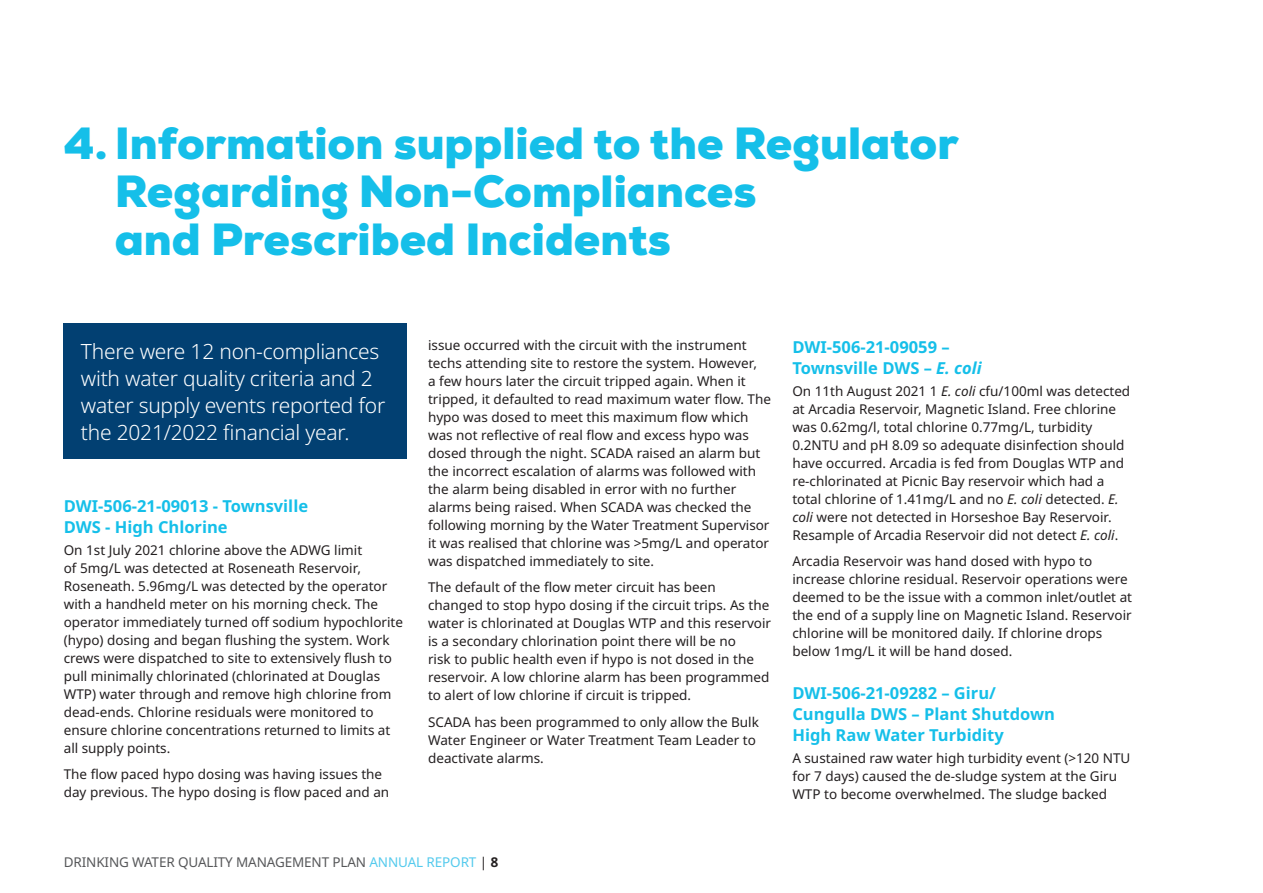
<style>
.page{position:relative;width:1263px;height:893px;background:#fff}
.page>*{position:absolute;margin:0;border:0;box-sizing:border-box;transform-origin:0 0}
.t1{font:900 45px/48px "Nexa";color:#15bfe9}
.Pull_Out{font:300 21px/27px "Noto Sans";letter-spacing:-.01em;color:#fff}
.Paragraph_Heading{font:700 16.5px/21px "Noto Sans";color:#15bfe9}
.t2{font:13.5px/18px "Noto Sans";color:#231f20}
.t3{font:13.5px "Noto Sans";letter-spacing:-.01em;color:#57585a}
.s1{font-style:italic}
.s2{color:#54caed}
.s3{color:#231f20}
.s4{font-weight:700;color:#231f20}
</style>
<div class="page">
<div style="left:64px;top:323px;width:343px;height:136px;background:#024072"></div>
<p class="t1" style="left:115px;top:120px;width:845px;text-indent:-51px">4. Information supplied to the Regulator<br>Regarding Non-Compliances<br>and Prescribed Incidents</p>
<p class="Pull_Out" style="left:81px;top:338px;width:306px">There were 12 non-compliances with water quality criteria and 2 water supply events reported for the 2021/2022 financial year.</p>
<p class="Paragraph_Heading" style="left:64px;top:496px;width:246px">DWI-506-21-09013 - Townsville<br>DWS - High Chlorine</p>
<p class="t2" style="left:64px;top:541px;width:341px">On 1st July 2021 chlorine above the ADWG limit<br>of 5mg/L was detected at Roseneath Reservoir, Roseneath. 5.96mg/L was detected by the operator with a handheld meter on his morning check. The operator immediately turned off sodium hypochlorite (hypo) dosing and began flushing the system. Work crews were dispatched to site to extensively flush to pull minimally chlorinated (chlorinated at Douglas WTP) water through and remove high chlorine from dead-ends. Chlorine residuals were monitored to ensure chlorine concentrations returned to limits at all supply points.</p>
<p class="t2" style="left:64px;top:766px;width:327px">The flow paced hypo dosing was having issues the day previous. The hypo dosing is flow paced and an</p>
<p class="t2" style="left:428px;top:336px;width:344px">issue occurred with the circuit with the instrument techs attending site to restore the system. However,<br>a few hours later the circuit tripped again. When it tripped, it defaulted to read maximum water flow. The hypo was dosed to meet this maximum flow which was not reflective of real flow and excess hypo was dosed through the night. SCADA raised an alarm but the incorrect escalation of alarms was followed with the alarm being disabled in error with no further alarms being raised. When SCADA was checked the following morning by the Water Treatment Supervisor it was realised that chlorine was &gt;5mg/L and operator was dispatched immediately to site.</p>
<p class="t2" style="left:428px;top:579px;width:344px">The default of the flow meter circuit has been changed to stop hypo dosing if the circuit trips. As the water is chlorinated at Douglas WTP and this reservoir is a secondary chlorination point there will be no<br>risk to public health even if hypo is not dosed in the reservoir. A low chlorine alarm has been programmed to alert of low chlorine if circuit is tripped.</p>
<p class="t2" style="left:428px;top:713px;width:332px">SCADA has been programmed to only allow the Bulk<br>Water Engineer or Water Treatment Team Leader to deactivate alarms.</p>
<p class="Paragraph_Heading" style="left:792px;top:336px;width:191px">DWI-506-21-09059 –<br>Townsville DWS – <span class="s1">E. coli</span></p>
<p class="t2" style="left:792px;top:382px;width:339px">On 11th August 2021 1 <span class="s1">E. coli</span> cfu/100ml was detected at Arcadia Reservoir, Magnetic Island. Free chlorine was 0.62mg/l, total chlorine 0.77mg/L, turbidity 0.2NTU and pH 8.09 so adequate disinfection should have occurred. Arcadia is fed from Douglas WTP and re-chlorinated at Picnic Bay reservoir which had a total chlorine of 1.41mg/L and no <span class="s1">E. coli</span> detected. <span class="s1">E. coli</span> were not detected in Horseshoe Bay Reservoir.<br>Resample of Arcadia Reservoir did not detect <span class="s1">E. coli</span>.</p>
<p class="t2" style="left:792px;top:553px;width:341px">Arcadia Reservoir was hand dosed with hypo to increase chlorine residual. Reservoir operations were deemed to be the issue with a common inlet/outlet at the end of a supply line on Magnetic Island. Reservoir chlorine will be monitored daily. If chlorine drops below 1mg/L it will be hand dosed.</p>
<p class="Paragraph_Heading" style="left:792px;top:683px;width:264px">DWI-506-21-09282 – Giru/<br>Cungulla DWS – Plant Shutdown<br>High Raw Water Turbidity</p>
<p class="t2" style="left:792px;top:749px;width:340px">A sustained raw water high turbidity event (&gt;120 NTU for 7 days) caused the de-sludge system at the Giru<br>WTP to become overwhelmed. The sludge backed</p>
<p class="t3" style="left:64px;top:853px;width:436px">DRINKING WATER QUALITY MANAGEMENT PLAN <span class="s2">ANNUAL REPORT</span> <span class="s3">|</span> <span class="s4">8</span></p>
</div>
